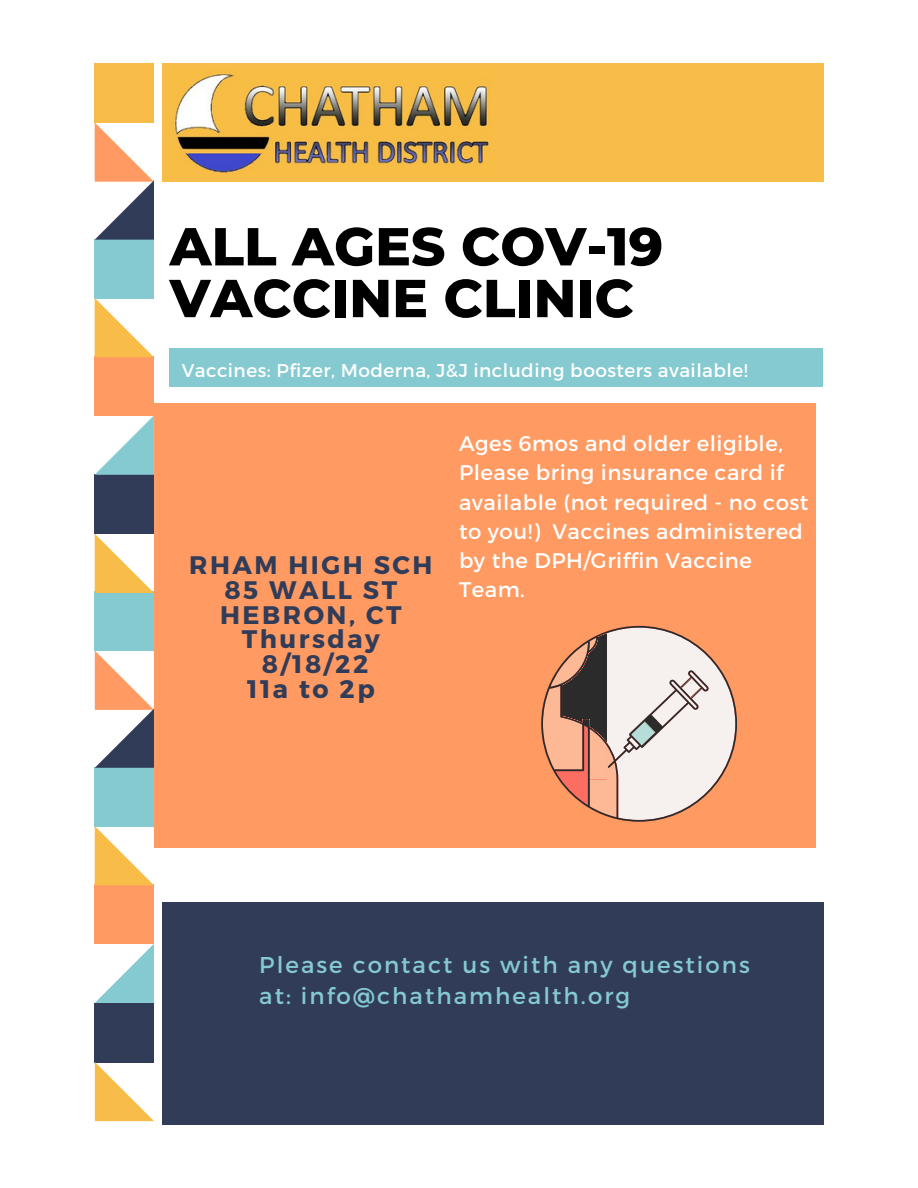
<style>
.page{position:relative;width:918px;height:1188px;background:#fff}
.page>*{position:absolute;margin:0;border:0;box-sizing:border-box;transform-origin:0 0}
.t1{font:800 53.4px/51.8px "Montserrat";color:#000}
.t2{font:700 25.35px/24.8px "Montserrat";letter-spacing:.1em;color:#313c59;text-align:center}
.t3{font:22.95px/30.8px "Montserrat";letter-spacing:.09em;color:#85cad0}
.t4{font:21.15px/29.2px "Montserrat";letter-spacing:.025em;color:#fff}
.t5{font:18.45px "Montserrat";letter-spacing:.025em;color:#fff}
</style>
<div class="page">
<div style="left:95px;top:63px;width:59px;height:60px;background:#f8bd49"></div>
<div style="left:95px;top:592px;width:59px;height:59px;background:#85cad0"></div>
<div style="left:95px;top:239px;width:59px;height:59px;background:#85cad0"></div>
<div style="left:95px;top:767px;width:59px;height:59px;background:#85cad0"></div>
<div style="left:95px;top:475px;width:59px;height:59px;background:#313c59"></div>
<div style="left:95px;top:1003px;width:59px;height:59px;background:#313c59"></div>
<div style="left:95px;top:356px;width:59px;height:60px;background:#ff9b62"></div>
<div style="left:95px;top:884px;width:59px;height:60px;background:#ff9b62"></div>
<svg style="left:95px;top:123px;width:59px;height:117px"></svg>
<svg style="left:95px;top:651px;width:59px;height:117px"></svg>
<svg style="left:95px;top:416px;width:59px;height:59px"></svg>
<svg style="left:95px;top:944px;width:59px;height:59px"></svg>
<svg style="left:95px;top:298px;width:59px;height:59px"></svg>
<svg style="left:95px;top:826px;width:59px;height:59px"></svg>
<svg style="left:95px;top:534px;width:59px;height:59px"></svg>
<svg style="left:95px;top:1062px;width:59px;height:59px"></svg>
<div style="left:162px;top:902px;width:662px;height:223px;background:#313c59"></div>
<div style="left:154px;top:404px;width:661px;height:444px;background:#ff9b62"></div>
<div style="left:162px;top:63px;width:661px;height:119px;background:#f8bd49"></div>
<div style="left:170px;top:348px;width:653px;height:38px;background:#85cad0"></div>
<img style="left:171px;top:70px;width:320px;height:103px">
<svg style="left:541px;top:626px;width:196px;height:196px"></svg>
<h1 class="t1" style="left:170px;top:220px;width:495px">ALL AGES COV-19<br>VACCINE CLINIC</h1>
<p class="t5" style="left:182px;top:359px;width:568px">Vaccines: Pfizer, Moderna, J&amp;J including boosters available!</p>
<p class="t2" style="left:189px;top:552px;width:245px">RHAM HIGH SCH<br>85 WALL ST<br>HEBRON, CT<br>Thursday<br>8/18/22<br>11a to 2p</p>
<p class="t4" style="left:459px;top:428px;width:351px">Ages 6mos and older eligible,<br>Please bring insurance card if available (not required - no cost to you!) Vaccines administered by the DPH/Griffin Vaccine<br>Team.</p>
<p class="t3" style="left:259px;top:948px;width:492px">Please contact us with any questions at: info@chathamhealth.org</p>
</div>
